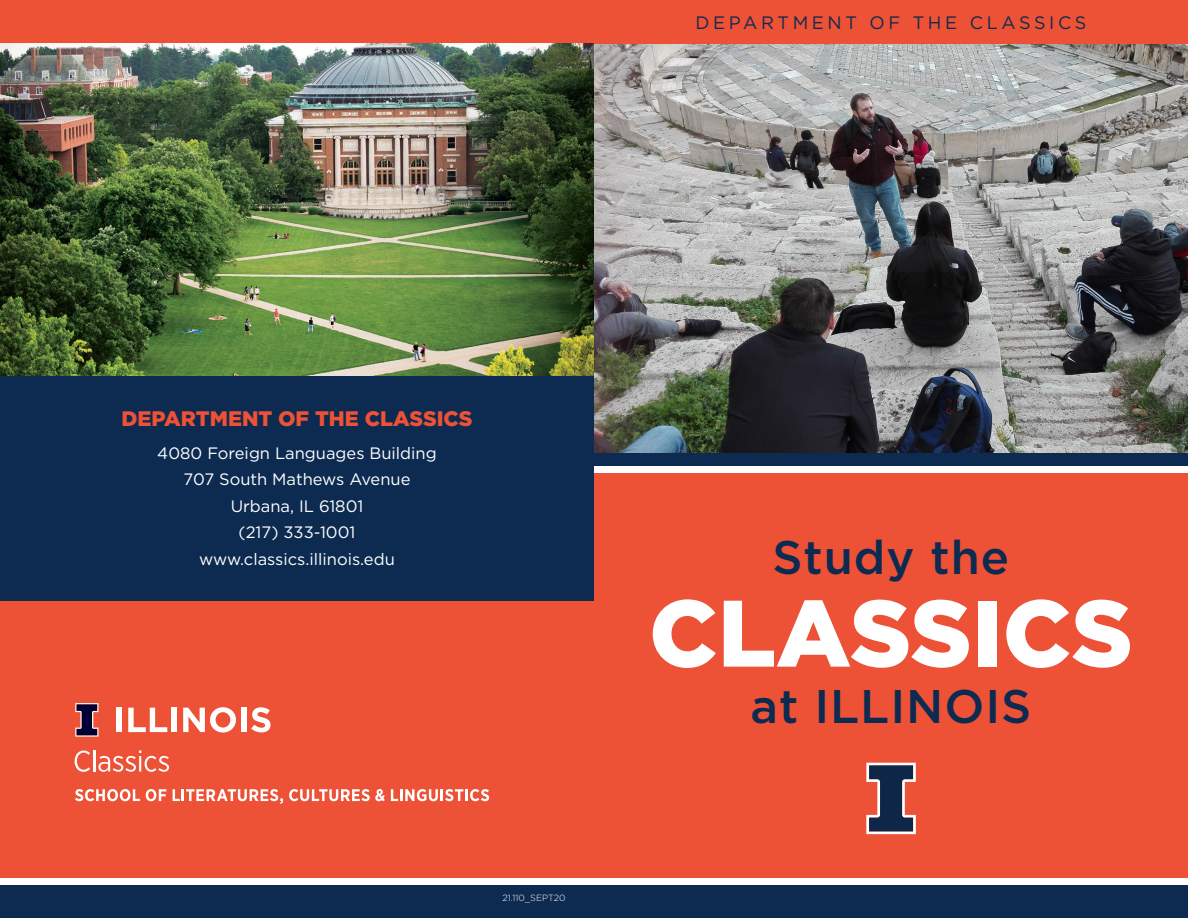
<style>
.page{position:relative;width:1188px;height:918px;background:#fff}
.page>*{position:absolute;margin:0;border:0;box-sizing:border-box;transform-origin:0 0}
.t1{font:900 94.2px "Gotham";color:#fff}
.t2{font:500 47.1px "Gotham";letter-spacing:.02em;color:#0d2b51}
.t3{font:900 21px "Gotham";color:#ed5136}
.t4{font:18px "Gotham";letter-spacing:.2em;color:#0d2b51}
.t5{font:16.5px "Gotham";color:#fff}
.t6{font:300 9px "Gotham";color:#fff}
</style>
<div class="page">
<div style="left:0;top:601px;width:594px;height:277px;background:#ed5136"></div>
<img style="left:594px;top:44px;width:594px;height:409px">
<div style="left:0;top:0;width:1188px;height:44px;background:#ed5136"></div>
<div style="left:0;top:885px;width:1188px;height:33px;background:#0d2b51"></div>
<div style="left:594px;top:473px;width:594px;height:405px;background:#ed5136"></div>
<div style="left:594px;top:453px;width:594px;height:13px;background:#0d2b51"></div>
<svg style="left:866px;top:763px;width:50px;height:71px"></svg>
<div style="left:116px;top:708px;width:6px;height:24px;background:#fff"></div>
<svg style="left:128px;top:708px;width:39px;height:24px"></svg>
<div style="left:171px;top:708px;width:6px;height:24px;background:#fff"></div>
<svg style="left:183px;top:707px;width:53px;height:26px"></svg>
<div style="left:241px;top:708px;width:6px;height:24px;background:#fff"></div>
<svg style="left:251px;top:707px;width:20px;height:25px"></svg>
<svg style="left:75px;top:703px;width:23px;height:34px"></svg>
<svg style="left:75px;top:751px;width:15px;height:21px"></svg>
<hr style="left:93px;top:750px;width:2px;height:22px;background:#fff">
<svg style="left:98px;top:750px;width:71px;height:22px"></svg>
<svg style="left:75px;top:789px;width:65px;height:12px"></svg>
<svg style="left:146px;top:789px;width:20px;height:12px"></svg>
<svg style="left:173px;top:789px;width:110px;height:15px"></svg>
<svg style="left:289px;top:789px;width:96px;height:12px"></svg>
<svg style="left:391px;top:789px;width:98px;height:12px"></svg>
<div style="left:0;top:376px;width:594px;height:225px;background:#0d2b51"></div>
<img style="left:0;top:44px;width:594px;height:332px">
<p class="t4" style="left:696px;top:12px;width:392px">DEPARTMENT OF THE CLASSICS</p>
<p class="t3" style="left:121px;top:404px;width:353px">DEPARTMENT OF THE CLASSICS</p>
<p class="t5" style="left:157px;top:442px;width:281px">4080 Foreign Languages Building</p>
<p class="t5" style="left:184px;top:469px;width:228px">707 South Mathews Avenue</p>
<p class="t5" style="left:231px;top:496px;width:134px">Urbana, IL 61801</p>
<p class="t5" style="left:239px;top:522px;width:118px">(217) 333-1001</p>
<p class="t5" style="left:199px;top:549px;width:197px">www.classics.illinois.edu</p>
<p class="t6" style="left:503px;top:893px;width:65px">21.110_SEPT20</p>
<p class="t2" style="left:773px;top:526px;width:238px">Study the</p>
<p class="t1" style="left:649px;top:568px;width:485px">CLASSICS</p>
<p class="t2" style="left:751px;top:676px;width:282px">at ILLINOIS</p>
</div>
